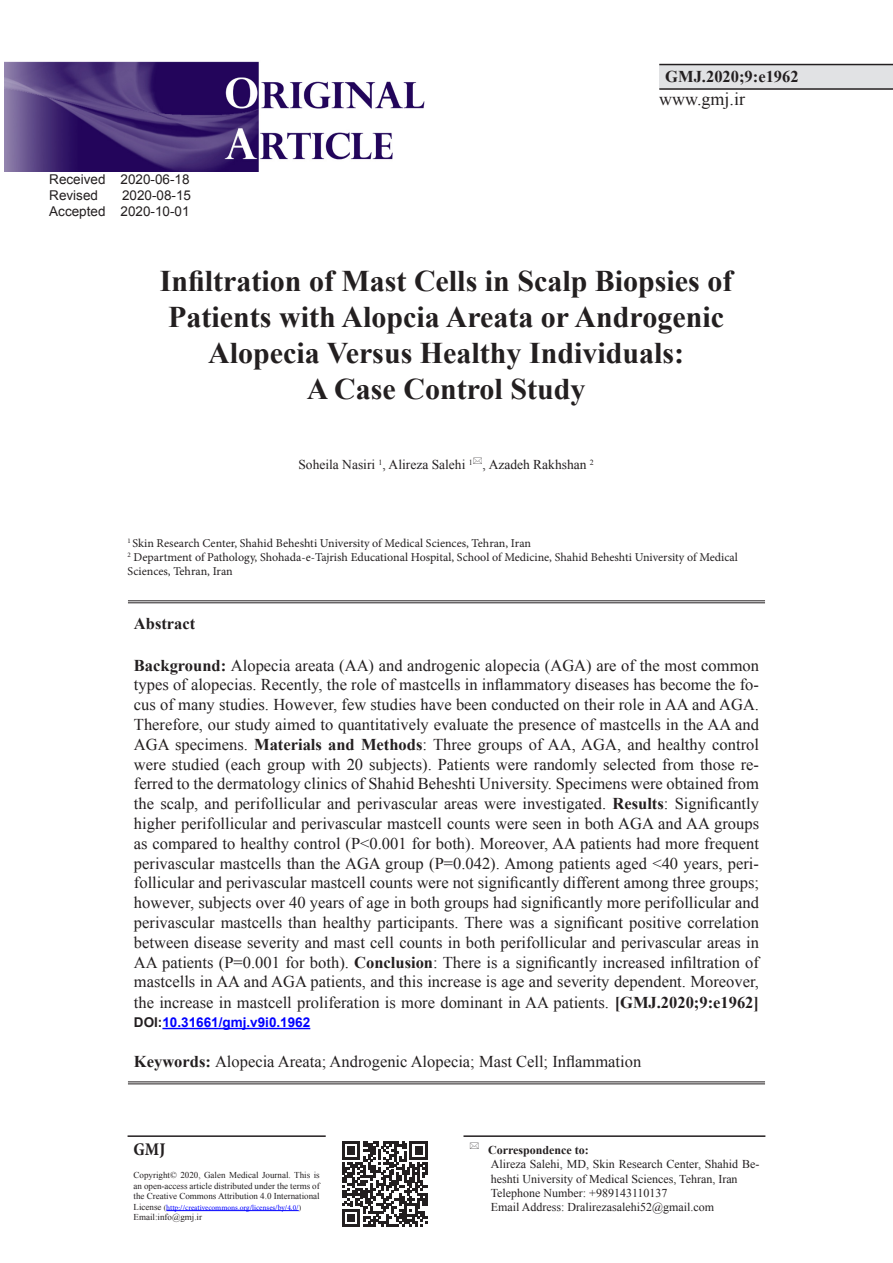
<style>
.page{position:relative;width:893px;height:1263px;background:#fff}
.page>*{position:absolute;margin:0;border:0;box-sizing:border-box;transform-origin:0 0}
.t1{font:700 30px/36px "Times New Roman";color:#231f20;text-align:center}
.t2{font:18px "Times New Roman";color:#231f20}
.t3{font:700 condensed 18px "Minion Pro";color:#231f20}
.t4{font:16.5px/19.8px "Times New Roman";color:#231f20;text-align:justify}
.t5{font:700 16.5px "Times New Roman";color:#231f20}
.t6{font:13.5px/16.2px "Arial";color:#231f20}
.t7{font:13.5px "Times New Roman";color:#231f20}
.t8{font:700 13.5px "Arial";color:#00f}
.t9{font:12px/14.4px "Minion Pro";color:#231f20}
.t10{font:12px/14.4px "Times New Roman";color:#231f20}
.t11{font:700 12px "Times New Roman";color:#231f20}
.t12{font:9px/10.5px "Times New Roman";color:#231f20;text-align:justify}
.t13{font:7.5px "Minion Pro";letter-spacing:-.005em;color:#00f}
.s1{font-weight:700}
.s2{color:#231f20}
.s3{font-family:"Times New Roman";font-size:9px;color:#231f20}
.s4{font-family:"Times New Roman";color:#231f20}
</style>
<div class="page">
<div style="left:659px;top:65px;width:234px;height:24px;background:#e1e2e4"></div>
<hr style="left:659px;top:64px;width:234px;height:1px;background:#231f20">
<hr style="left:659px;top:88px;width:234px;height:2px;background:#231f20">
<hr style="left:463px;top:1135px;width:302px;height:2px;background:#231f20">
<hr style="left:128px;top:1135px;width:198px;height:2px;background:#231f20">
<hr style="left:166px;top:1210px;width:133px;height:1px;background:#00f">
<svg style="left:342px;top:1141px;width:86px;height:86px"></svg>
<hr style="left:128px;top:600px;width:637px;height:1px;background:#231f20">
<hr style="left:128px;top:602px;width:637px;height:1px;background:#231f20">
<hr style="left:128px;top:1081px;width:637px;height:1px;background:#231f20">
<hr style="left:128px;top:1083px;width:637px;height:1px;background:#231f20">
<hr style="left:162px;top:1028px;width:148px;height:1px;background:#00f">
<img style="left:4px;top:61px;width:421px;height:110px">
<p class="t6" style="left:49px;top:171px;width:142px">Received 2020-06-18<br>Revised</p>
<p class="t6" style="left:49px;top:187px;width:143px;text-align:right">2020-08-15<br>Accepted 2020-10-01</p>
<p class="t5" style="left:665px;top:64px;width:135px">GMJ.2020;9:e1962</p>
<p class="t2" style="left:659px;top:87px;width:87px">www.gmj.ir</p>
<h1 class="t1" style="left:160px;top:262px;width:574px">Infiltration of Mast Cells in Scalp Biopsies of Patients with Alopcia Areata or Androgenic Alopecia Versus Healthy Individuals:<br>A Case Control Study</h1>
<p class="t7" style="left:298px;top:455px;width:297px">Soheila Nasiri <sup>1</sup>, Alireza Salehi <sup>1</sup> , Azadeh Rakhshan <sup>2</sup></p>
<p class="t9" style="left:128px;top:536px;width:612px"><sup>1</sup> Skin Research Center, Shahid Beheshti University of Medical Sciences, Tehran, Iran<br><sup>2</sup> Department of Pathology, Shohada-e-Tajrish Educational Hospital, School of Medicine, Shahid Beheshti University of Medical<br>Sciences, Tehran, Iran</p>
<p class="t5" style="left:134px;top:612px;width:63px">Abstract</p>
<p class="t4" style="left:134px;top:655px;width:627px"><span class="s1">Background:</span> Alopecia areata (AA) and androgenic alopecia (AGA) are of the most common types of alopecias. Recently, the role of mastcells in inflammatory diseases has become the fo&shy;cus of many studies. However, few studies have been conducted on their role in AA and AGA.<br>Therefore, our study aimed to quantitatively evaluate the presence of mastcells in the AA and AGA specimens. <span class="s1">Materials and Methods</span>: Three groups of AA, AGA, and healthy control were studied (each group with 20 subjects). Patients were randomly selected from those re&shy;ferred to the dermatology clinics of Shahid Beheshti University. Specimens were obtained from the scalp, and perifollicular and perivascular areas were investigated. <span class="s1">Results</span>: Significantly higher perifollicular and perivascular mastcell counts were seen in both AGA and AA groups as compared to healthy control (P&lt;0.001 for both). Moreover, AA patients had more frequent perivascular mastcells than the AGA group (P=0.042). Among patients aged &lt;40 years, peri&shy;follicular and perivascular mastcell counts were not significantly different among three groups; however, subjects over 40 years of age in both groups had significantly more perifollicular and perivascular mastcells than healthy participants. There was a significant positive correlation between disease severity and mast cell counts in both perifollicular and perivascular areas in AA patients (P=0.001 for both). <span class="s1">Conclusion</span>: There is a significantly increased infiltration of mastcells in AA and AGA patients, and this increase is age and severity dependent. Moreover, the increase in mastcell proliferation is more dominant in AA patients. <span class="s1">[GMJ.2020;9:e1962]</span></p>
<p class="t8" style="left:134px;top:1013px;width:178px"><span class="s2">DOI:</span>10.31661/gmj.v9i0.1962</p>
<p class="t4" style="left:134px;top:1051px;width:509px"><span class="s1">Keywords:</span> Alopecia Areata; Androgenic Alopecia; Mast Cell; Inflammation</p>
<p class="t3" style="left:134px;top:1137px;width:33px">GMJ</p>
<p class="t12" style="left:134px;top:1170px;width:188px">Copyright© 2020, Galen Medical Journal. This is an open-access article distributed under the terms of the Creative Commons Attribution 4.0 International</p>
<p class="t13" style="left:134px;top:1202px;width:169px"><span class="s3">License</span> <span class="s4">(</span>http://creativecommons.org/licenses/by/4.0/<span class="s4">)</span></p>
<p class="t12" style="left:134px;top:1212px;width:70px">Email:info@gmj.ir</p>
<p class="t11" style="left:488px;top:1141px;width:102px">Correspondence to:</p>
<p class="t10" style="left:491px;top:1156px;width:270px">Alireza Salehi, MD, Skin Research Center, Shahid Be&shy;heshti University of Medical Sciences, Tehran, Iran Telephone Number: +989143110137<br>Email Address: Dralirezasalehi52@gmail.com</p>
</div>
